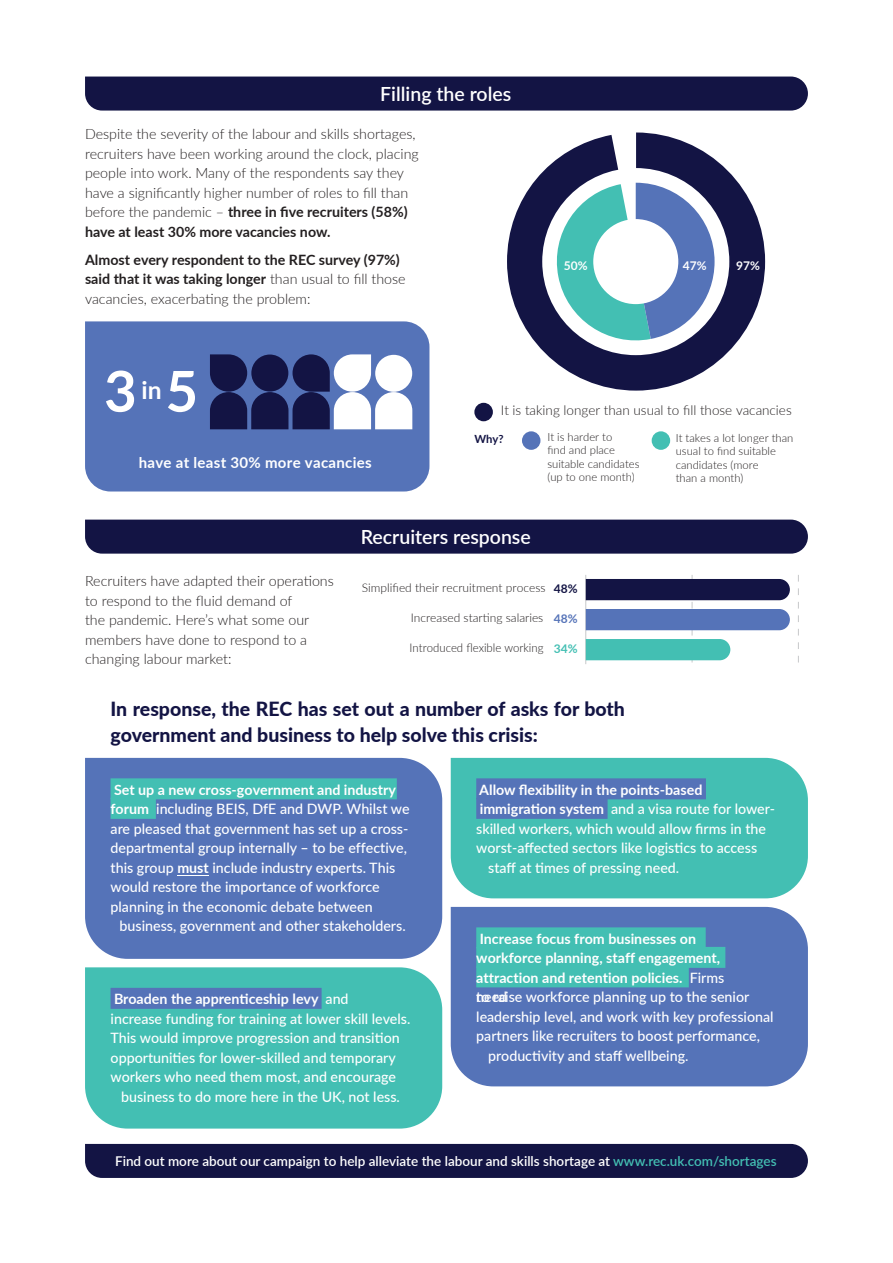
<style>
.page{position:relative;width:893px;height:1263px;background:#fff}
.page>*{position:absolute;margin:0;border:0;box-sizing:border-box;transform-origin:0 0}
.t1{font:700 56.25px "Lato";color:#fff}
.t2{font:700 24.6px "Lato";color:#fff}
.First_para{font:800 19.5px/25.5px "Lato";color:#131444}
.NEW_main_heading{font:600 19.5px "Lato";color:#fff}
.t3{font:700 15px "Lato";letter-spacing:.02em;color:#fff}
.Pull_out{font:500 14.25px "Lato";color:#fff}
.Body_9_5{font:300 14.25px/19.5px "Lato";color:#231f20}
.Pull_out-2{font:700 14.25px/19.5px "Lato";color:#fff}
.Body_9_5-2{font:700 14.25px/19.5px "Lato";color:#231f20}
.t4{font:600 13.5px "Lato";color:#fff}
.t5{font:300 13.5px "Lato";color:#231f20}
.t6{font:300 12px "Lato";color:#231f20}
.t7{font:300 12px "Lato";color:#231f20;scale:.95 1}
.t8{font:700 12px "Lato";color:#fff}
.t9{font:700 12px "Lato";color:#131444}
.t10{font:700 12px "Lato";color:#5573b8}
.t11{font:700 12px "Lato";color:#43bfb3}
.t12{font:300 11.25px/13.5px "Lato";color:#231f20}
.t13{font:700 11.25px "Lato";color:#131444}
.s1{font-weight:700}
.s2{font-weight:300}
.s3{font-weight:500}
.s4{color:#43bfb3}
</style>
<div class="page">
<div style="left:85px;top:1144px;width:723px;height:34px;background:#131444"></div>
<div style="left:85px;top:758px;width:357px;height:201px;background:#5573b8"></div>
<div style="left:111px;top:778px;width:286px;height:21px;background:#43bfb3"></div>
<div style="left:111px;top:798px;width:45px;height:21px;background:#43bfb3"></div>
<div style="left:85px;top:967px;width:357px;height:161px;background:#43bfb3"></div>
<div style="left:111px;top:988px;width:211px;height:21px;background:#5573b8"></div>
<div style="left:451px;top:758px;width:357px;height:140px;background:#43bfb3"></div>
<div style="left:476px;top:778px;width:230px;height:21px;background:#5573b8"></div>
<div style="left:476px;top:798px;width:132px;height:21px;background:#5573b8"></div>
<div style="left:451px;top:907px;width:357px;height:179px;background:#5573b8"></div>
<div style="left:476px;top:927px;width:230px;height:21px;background:#43bfb3"></div>
<div style="left:476px;top:947px;width:249px;height:21px;background:#43bfb3"></div>
<div style="left:476px;top:966px;width:213px;height:21px;background:#43bfb3"></div>
<div style="left:85px;top:77px;width:723px;height:34px;background:#131444"></div>
<div style="left:85px;top:520px;width:723px;height:34px;background:#131444"></div>
<hr style="left:585px;top:575px;width:1px;height:89px;background:#c7c8ca">
<svg style="left:798px;top:575px;width:1px;height:88px"></svg>
<svg style="left:586px;top:575px;width:204px;height:89px"></svg>
<div style="left:85px;top:321px;width:344px;height:170px;background:#5573b8"></div>
<svg style="left:210px;top:354px;width:202px;height:75px"></svg>
<div style="left:251px;top:354px;width:37px;height:37px;background:#131444;border-radius:50%"></div>
<svg style="left:507px;top:159px;width:258px;height:232px;fill:#131444"></svg>
<div style="left:542px;top:168px;width:187px;height:187px;background:#fff;border-radius:50%"></div>
<svg style="left:550px;top:132px;width:165px;height:215px"></svg>
<div style="left:593px;top:219px;width:85px;height:85px;background:#fff;border-radius:50%"></div>
<div style="left:474px;top:403px;width:19px;height:18px;background:#131444;border-radius:50%"></div>
<div style="left:522px;top:431px;width:18px;height:19px;background:#5573b8;border-radius:50%"></div>
<div style="left:652px;top:431px;width:18px;height:19px;background:#43bfb3;border-radius:50%"></div>
<hr style="left:177px;top:875px;width:32px;height:1px;background:#fff">
<p class="NEW_main_heading" style="left:380px;top:80px;width:132px">Filling the roles</p>
<p class="Body_9_5" style="left:85px;top:124px;width:335px">Despite the severity of the labour and skills shortages, recruiters have been working around the clock, placing people into work. Many of the respondents say they have a significantly higher number of roles to fill than before the pandemic – <span class="s1">three in five recruiters (58%) have at least 30% more vacancies now.</span></p>
<p class="Body_9_5-2" style="left:85px;top:249px;width:322px">Almost every respondent to the REC survey (97%) said that it was taking longer <span class="s2">than usual to fill those vacancies, exacerbating the problem:</span></p>
<p class="t8" style="left:564px;top:257px;width:25px">50%</p>
<p class="t8" style="left:683px;top:257px;width:25px">47%</p>
<p class="t8" style="left:736px;top:257px;width:25px">97%</p>
<p class="t1" style="left:104px;top:350px;width:34px">3</p>
<p class="t2" style="left:141px;top:372px;width:22px">in</p>
<p class="t1" style="left:165px;top:350px;width:34px">5</p>
<p class="t3" style="left:139px;top:451px;width:235px">have at least 30% more vacancies</p>
<p class="t5" style="left:501px;top:401px;width:292px">It is taking longer than usual to fill those vacancies</p>
<p class="t12" style="left:547px;top:430px;width:94px">It is harder to<br>find and place suitable candidates (up to one month)</p>
<p class="t12" style="left:676px;top:430px;width:119px">It takes a lot longer than usual to find suitable candidates (more<br>than a month)</p>
<p class="t13" style="left:474px;top:431px;width:31px">Why?</p>
<p class="NEW_main_heading" style="left:361px;top:523px;width:171px">Recruiters response</p>
<p class="t6" style="left:362px;top:579px;width:185px">Simplified their recruitment process</p>
<p class="Body_9_5" style="left:85px;top:571px;width:250px">Recruiters have adapted their operations to respond to the fluid demand of<br>the pandemic. Here’s what some our members have done to respond to a changing labour market:</p>
<p class="First_para" style="left:111px;top:696px;width:516px">In response, the REC has set out a number of asks for both government and business to help solve this crisis:</p>
<p class="t9" style="left:554px;top:580px;width:25px">48%</p>
<p class="t10" style="left:554px;top:610px;width:25px">48%</p>
<p class="t11" style="left:554px;top:640px;width:25px">34%</p>
<p class="t6" style="left:411px;top:609px;width:134px">Increased starting salaries</p>
<p class="t7" style="left:410px;top:640px;width:142px">Introduced flexible working</p>
<p class="Pull_out-2" style="left:114px;top:779px;width:283px">Set up a new cross-government and industry</p>
<p class="Pull_out" style="left:111px;top:799px;width:301px"><span class="s1">forum</span> including BEIS, DfE and DWP. Whilst we</p>
<p class="Pull_out" style="left:111px;top:818px;width:299px">are pleased that government has set up a cross-</p>
<p class="Pull_out" style="left:111px;top:838px;width:298px">departmental group internally – to be effective,</p>
<p class="Pull_out" style="left:111px;top:857px;width:286px">this group <span class="s1">must</span> include industry experts. This</p>
<p class="Pull_out" style="left:111px;top:877px;width:271px">would restore the importance of workforce</p>
<p class="Pull_out" style="left:111px;top:896px;width:264px">planning in the economic debate between</p>
<p class="Pull_out" style="left:120px;top:916px;width:288px">business, government and other stakeholders.</p>
<p class="Pull_out-2" style="left:114px;top:989px;width:236px">Broaden the apprenticeship levy <span class="s3">and</span></p>
<p class="Pull_out" style="left:111px;top:1008px;width:301px">increase funding for training at lower skill levels.</p>
<p class="Pull_out" style="left:111px;top:1028px;width:291px">This would improve progression and transition</p>
<p class="Pull_out" style="left:111px;top:1047px;width:287px">opportunities for lower-skilled and temporary</p>
<p class="Pull_out" style="left:111px;top:1067px;width:287px">workers who need them most, and encourage</p>
<p class="Pull_out" style="left:121px;top:1086px;width:280px">business to do more here in the UK, not less.</p>
<p class="Pull_out-2" style="left:479px;top:779px;width:225px">Allow flexibility in the points-based</p>
<p class="Pull_out" style="left:480px;top:799px;width:297px"><span class="s1">immigration system</span> and a visa route for lower-</p>
<p class="Pull_out" style="left:476px;top:818px;width:291px">skilled workers, which would allow firms in the</p>
<p class="Pull_out" style="left:476px;top:838px;width:282px">worst-affected sectors like logistics to access</p>
<p class="Pull_out" style="left:488px;top:857px;width:193px">staff at times of pressing need.</p>
<p class="Pull_out-2" style="left:476px;top:928px;width:250px">Increase focus from businesses on workforce planning, staff engagement, attraction and retention policies. <span class="s3">Firms need</span></p>
<p class="Pull_out" style="left:476px;top:987px;width:275px">to raise workforce planning up to the senior</p>
<p class="Pull_out" style="left:476px;top:1006px;width:299px">leadership level, and work with key professional</p>
<p class="Pull_out" style="left:476px;top:1026px;width:285px">partners like recruiters to boost performance,</p>
<p class="Pull_out" style="left:488px;top:1045px;width:202px">productivity and staff wellbeing.</p>
<p class="t4" style="left:115px;top:1152px;width:663px">Find out more about our campaign to help alleviate the labour and skills shortage at <span class="s4">www.rec.uk.com/shortages</span></p>
</div>
